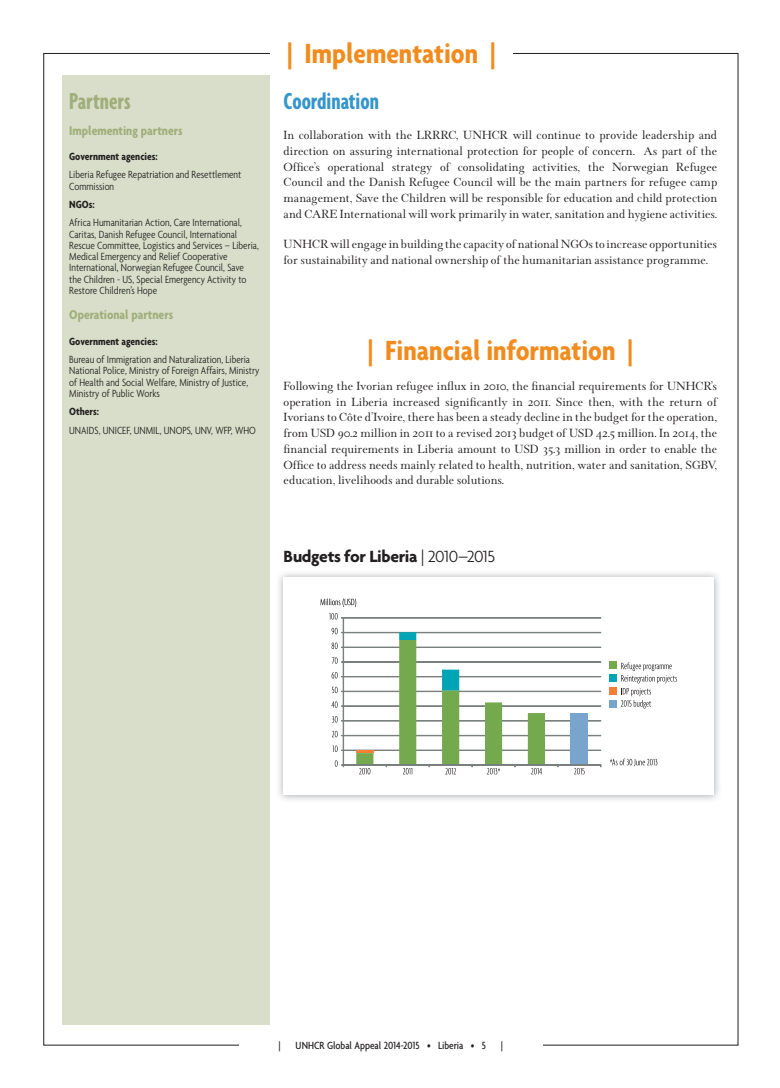
<style>
.page{position:relative;width:780px;height:1088px;background:#fff}
.page>*{position:absolute;margin:0;border:0;box-sizing:border-box;transform-origin:0 0}
.t1{font:700 condensed 30px "Agenda";color:#f28b1d}
.t2{font:700 extra-condensed 25px "Agenda";color:#3695ca}
.t3{font:700 extra-condensed 25px "Agenda";color:#9fae7a}
.t4{font:700 17.5px "Agenda";letter-spacing:-.02em;color:#231f20}
.t5{font:700 condensed 13.75px "Agenda";color:#9fae7a}
.t6{font:13.12px/15.8px "Wessex";color:#231f20;text-align:justify}
.t7{font:300 condensed 11.25px/11.2px "Agenda";color:#231f20}
.t8{font:700 condensed 11.25px "Agenda";color:#231f20}
.t9{font:500 condensed 11.25px "Agenda";letter-spacing:-.005em;color:#231f20}
.s1{font-weight:300}
</style>
<div class="page">
<img style="left:279px;top:573px;width:440px;height:227px">
<div style="left:283px;top:578px;width:430px;height:217px;background:#fff"></div>
<div style="left:343px;top:618px;width:258px;height:1px;border:1px solid #7a7f80"></div>
<div style="left:343px;top:632px;width:258px;height:1px;border:1px solid #7a7f80"></div>
<div style="left:343px;top:647px;width:258px;height:1px;border:1px solid #7a7f80"></div>
<div style="left:343px;top:662px;width:258px;height:1px;border:1px solid #7a7f80"></div>
<div style="left:343px;top:676px;width:258px;height:1px;border:1px solid #7a7f80"></div>
<div style="left:343px;top:691px;width:258px;height:1px;border:1px solid #7a7f80"></div>
<div style="left:343px;top:706px;width:258px;height:1px;border:1px solid #7a7f80"></div>
<div style="left:343px;top:720px;width:258px;height:1px;border:1px solid #7a7f80"></div>
<div style="left:343px;top:735px;width:258px;height:1px;border:1px solid #7a7f80"></div>
<div style="left:343px;top:750px;width:258px;height:1px;border:1px solid #7a7f80"></div>
<div style="left:570px;top:713px;width:18px;height:52px;background:#79a5cc"></div>
<div style="left:343px;top:618px;width:1px;height:147px;border:1px solid #7a7f80"></div>
<div style="left:343px;top:765px;width:258px;height:1px;border:1px solid #7a7f80"></div>
<svg style="left:335px;top:760px;width:9px;height:7px"></svg>
<svg style="left:332px;top:745px;width:11px;height:7px"></svg>
<svg style="left:332px;top:731px;width:11px;height:6px"></svg>
<svg style="left:332px;top:716px;width:11px;height:6px"></svg>
<svg style="left:331px;top:701px;width:12px;height:7px"></svg>
<svg style="left:332px;top:687px;width:11px;height:6px"></svg>
<svg style="left:331px;top:672px;width:12px;height:6px"></svg>
<svg style="left:332px;top:657px;width:11px;height:7px"></svg>
<svg style="left:331px;top:642px;width:12px;height:7px"></svg>
<svg style="left:331px;top:628px;width:12px;height:6px"></svg>
<svg style="left:329px;top:613px;width:14px;height:7px"></svg>
<svg style="left:356px;top:632px;width:189px;height:142px"></svg>
<svg style="left:574px;top:768px;width:10px;height:6px"></svg>
<svg style="left:610px;top:758px;width:47px;height:8px"></svg>
<div style="left:609px;top:700px;width:7px;height:7px;background:#79a5cc"></div>
<svg style="left:621px;top:662px;width:56px;height:46px"></svg>
<div style="left:609px;top:662px;width:7px;height:7px;background:#74a94e"></div>
<div style="left:609px;top:674px;width:7px;height:8px;background:#00a5b5"></div>
<div style="left:609px;top:687px;width:7px;height:7px;background:#f47f38"></div>
<svg style="left:320px;top:598px;width:36px;height:9px"></svg>
<div style="left:62px;top:75px;width:208px;height:950px;background:#d8dec9"></div>
<h2 class="t3" style="left:69px;top:87px;width:63px">Partners</h2>
<p class="t5" style="left:69px;top:122px;width:115px">Implementing partners</p>
<p class="t8" style="left:69px;top:150px;width:90px">Government agencies:</p>
<p class="t7" style="left:69px;top:169px;width:173px">Liberia Refugee Repatriation and Resettlement<br>Commission</p>
<p class="t8" style="left:69px;top:198px;width:27px">NGOs:</p>
<p class="t7" style="left:69px;top:217px;width:191px">Africa Humanitarian Action, Care International, Caritas, Danish Refugee Council, International Rescue Committee, Logistics and Services – Liberia, Medical Emergency and Relief Cooperative International, Norwegian Refugee Council, Save the Children - US, Special Emergency Activity to Restore Children’s Hope</p>
<p class="t5" style="left:69px;top:307px;width:106px">Operational partners</p>
<p class="t8" style="left:69px;top:334px;width:90px">Government agencies:</p>
<p class="t7" style="left:69px;top:354px;width:192px">Bureau of Immigration and Naturalization, Liberia National Police, Ministry of Foreign Affairs, Ministry of Health and Social Welfare, Ministry of Justice, Ministry of Public Works</p>
<p class="t8" style="left:69px;top:405px;width:31px">Others:</p>
<p class="t7" style="left:69px;top:424px;width:188px">UNAIDS, UNICEF, UNMIL, UNOPS, UNV, WFP, WHO</p>
<h1 class="t1" style="left:287px;top:35px;width:211px">| Implementation |</h1>
<h2 class="t2" style="left:283px;top:87px;width:97px">Coordination</h2>
<p class="t6" style="left:283px;top:127px;width:435px">In collaboration with the LRRRC, UNHCR will continue to provide leadership and direction on assuring international protection for people of concern. As part of the Office’s operational strategy of consolidating activities, the Norwegian Refugee Council and the Danish Refugee Council will be the main partners for refugee camp management, Save the Children will be responsible for education and child protection and CARE International will work primarily in water, sanitation and hygiene activities.</p>
<p class="t6" style="left:283px;top:236px;width:435px">UNHCR will engage in building the capacity of national NGOs to increase opportunities for sustainability and national ownership of the humanitarian assistance programme.</p>
<h1 class="t1" style="left:367px;top:333px;width:267px">| Financial information |</h1>
<p class="t6" style="left:283px;top:378px;width:435px">Following the Ivorian refugee influx in 2010, the financial requirements for UNHCR’s operation in Liberia increased significantly in 2011. Since then, with the return of Ivorians to Côte d’Ivoire, there has been a steady decline in the budget for the operation, from USD 90.2 million in 2011 to a revised 2013 budget of USD 42.5 million. In 2014, the financial requirements in Liberia amount to USD 35.3 million in order to enable the Office to address needs mainly related to health, nutrition, water and sanitation, SGBV, education, livelihoods and durable solutions.</p>
<h3 class="t4" style="left:283px;top:546px;width:213px">Budgets for Liberia <span class="s1">| 2010–2015</span></h3>
<p class="t9" style="left:278px;top:1039px;width:4px">|</p>
<p class="t9" style="left:295px;top:1039px;width:192px">UNHCR Global Appeal 2014-2015 • Liberia • 5</p>
<p class="t9" style="left:501px;top:1039px;width:4px">|</p>
</div>
